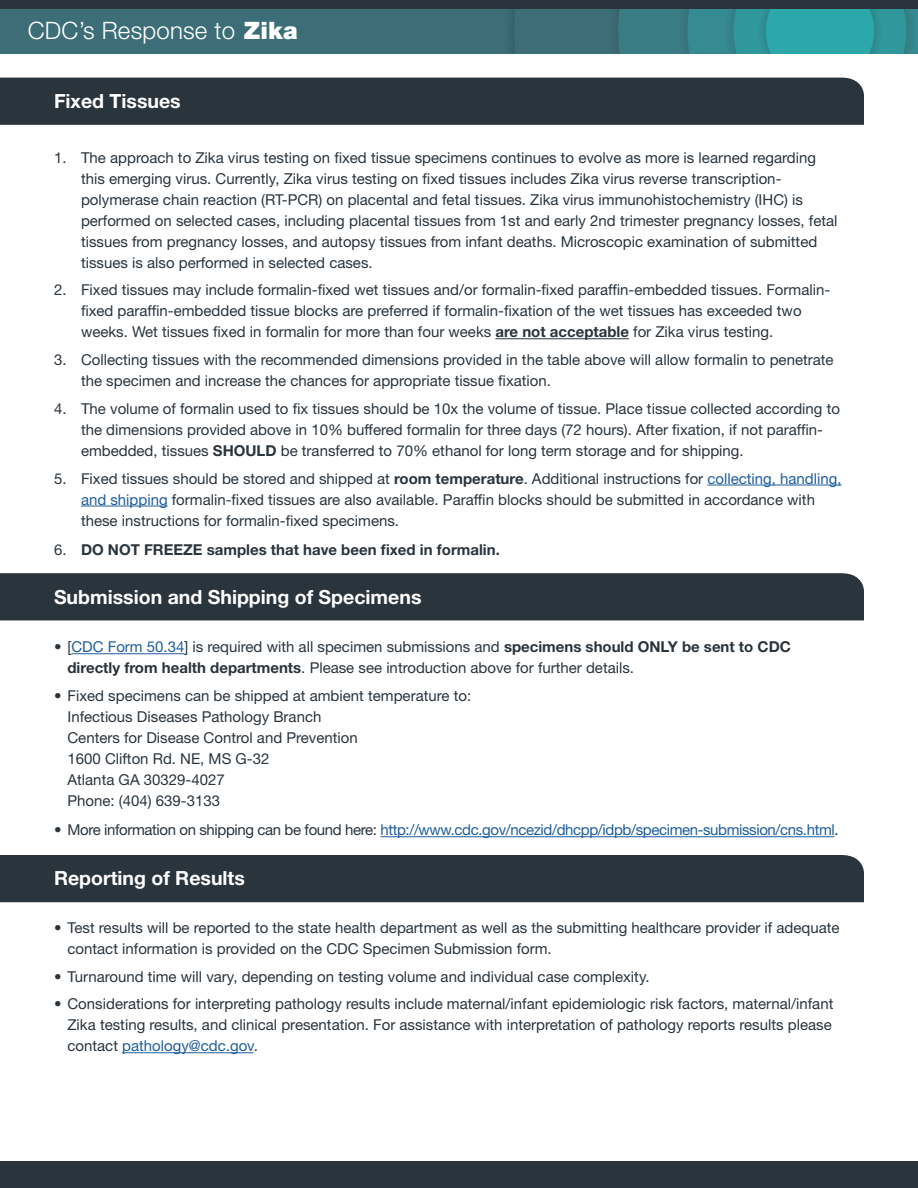
<style>
.page{position:relative;width:918px;height:1188px;background:#fff}
.page>*{position:absolute;margin:0;border:0;box-sizing:border-box;transform-origin:0 0}
.t1{font:300 24px "Helvetica Neue LT Std";letter-spacing:.01em;color:#fff}
.t2{font:700 19.5px "Helvetica Neue LT Std";color:#fff}
.Body{font:15px/21px "Helvetica Neue LT Std";color:#2a343d}
.t3{font:15px "Helvetica Neue LT Std";letter-spacing:-.025em;color:#1f5e9d}
.Body-2{font:700 15px "Helvetica Neue LT Std";color:#2a343d}
.s1{font-weight:900}
.s2{font-weight:700}
.s3{color:#1f5e9d}
.s4{font-weight:400}
.s5{color:#2a343d}
</style>
<div class="page">
<div style="left:0;top:78px;width:864px;height:47px;background:#2a343d"></div>
<div style="left:0;top:573px;width:864px;height:47px;background:#2a343d"></div>
<div style="left:0;top:855px;width:864px;height:47px;background:#2a343d"></div>
<div style="left:0;top:0;width:918px;height:54px;background:#3d6e77"></div>
<svg style="left:503px;top:8px;width:415px;height:46px"></svg>
<div style="left:0;top:0;width:918px;height:8px;background:#2b333c"></div>
<hr style="left:495px;top:338px;width:134px;height:1px;background:#2a343d">
<hr style="left:707px;top:485px;width:135px;height:1px;background:#1f5e9d">
<hr style="left:81px;top:506px;width:87px;height:1px;background:#1f5e9d">
<hr style="left:71px;top:653px;width:113px;height:1px;background:#1f5e9d">
<hr style="left:380px;top:836px;width:454px;height:1px;background:#1f5e9d">
<hr style="left:122px;top:1052px;width:132px;height:1px;background:#1f5e9d">
<div style="left:0;top:1161px;width:918px;height:27px;background:#2a343d"></div>
<h1 class="t1" style="left:28px;top:16px;width:271px">CDC’s Response to <span class="s1">Zika</span></h1>
<h2 class="t2" style="left:54px;top:89px;width:128px">Fixed Tissues</h2>
<p class="Body" style="left:81px;top:146px;width:758px;text-indent:-27px">1. The approach to Zika virus testing on fixed tissue specimens continues to evolve as more is learned regarding this emerging virus. Currently, Zika virus testing on fixed tissues includes Zika virus reverse transcription&shy;polymerase chain reaction (RT-PCR) on placental and fetal tissues. Zika virus immunohistochemistry (IHC) is performed on selected cases, including placental tissues from 1st and early 2nd trimester pregnancy losses, fetal tissues from pregnancy losses, and autopsy tissues from infant deaths. Microscopic examination of submitted tissues is also performed in selected cases.</p>
<p class="Body" style="left:81px;top:279px;width:751px;text-indent:-27px">2. Fixed tissues may include formalin-fixed wet tissues and/or formalin-fixed paraffin-embedded tissues. Formalin&shy;fixed paraffin-embedded tissue blocks are preferred if formalin-fixation of the wet tissues has exceeded two weeks. Wet tissues fixed in formalin for more than four weeks <span class="s2">are not acceptable</span> for Zika virus testing.</p>
<p class="Body" style="left:81px;top:349px;width:754px;text-indent:-27px">3. Collecting tissues with the recommended dimensions provided in the table above will allow formalin to penetrate the specimen and increase the chances for appropriate tissue fixation.</p>
<p class="Body" style="left:81px;top:398px;width:761px;text-indent:-27px">4. The volume of formalin used to fix tissues should be 10x the volume of tissue. Place tissue collected according to the dimensions provided above in 10% buffered formalin for three days (72 hours). After fixation, if not paraffin&shy;embedded, tissues <span class="s2">SHOULD</span> be transferred to 70% ethanol for long term storage and for shipping.</p>
<p class="Body" style="left:81px;top:467px;width:762px;text-indent:-27px">5. Fixed tissues should be stored and shipped at <span class="s2">room temperature</span>. Additional instructions for <span class="s3">collecting, handling, and shipping</span> formalin-fixed tissues are also available. Paraffin blocks should be submitted in accordance with these instructions for formalin-fixed specimens.</p>
<p class="Body-2" style="left:54px;top:540px;width:447px"><span class="s4">6.</span> DO NOT FREEZE samples that have been fixed in formalin.</p>
<h2 class="t2" style="left:54px;top:585px;width:369px">Submission and Shipping of Specimens</h2>
<p class="Body" style="left:68px;top:636px;width:725px;text-indent:-14px">• [<span class="s3">CDC Form 50.34</span>] is required with all specimen submissions and <span class="s2">specimens should ONLY be sent to CDC directly from health departments</span>. Please see introduction above for further details.</p>
<p class="Body" style="left:68px;top:685px;width:405px;text-indent:-14px">• Fixed specimens can be shipped at ambient temperature to:<br>Infectious Diseases Pathology Branch<br>Centers for Disease Control and Prevention<br>1600 Clifton Rd. NE, MS G-32<br>Atlanta GA 30329-4027<br>Phone: (404) 639-3133</p>
<p class="t3" style="left:54px;top:821px;width:786px"><span class="s5">• More information on shipping can be found here:</span> http://www.cdc.gov/ncezid/dhcpp/idpb/specimen-submission/cns.html<span class="s5">.</span></p>
<h2 class="t2" style="left:54px;top:866px;width:192px">Reporting of Results</h2>
<p class="Body" style="left:68px;top:917px;width:774px;text-indent:-14px">• Test results will be reported to the state health department as well as the submitting healthcare provider if adequate contact information is provided on the CDC Specimen Submission form.</p>
<p class="Body" style="left:54px;top:965px;width:597px">• Turnaround time will vary, depending on testing volume and individual case complexity.</p>
<p class="Body" style="left:68px;top:993px;width:767px;text-align:justify;text-indent:-14px">• Considerations for interpreting pathology results include maternal/infant epidemiologic risk factors, maternal/infant Zika testing results, and clinical presentation. For assistance with interpretation of pathology reports results please contact <span class="s3">pathology@cdc.gov</span>.</p>
</div>
